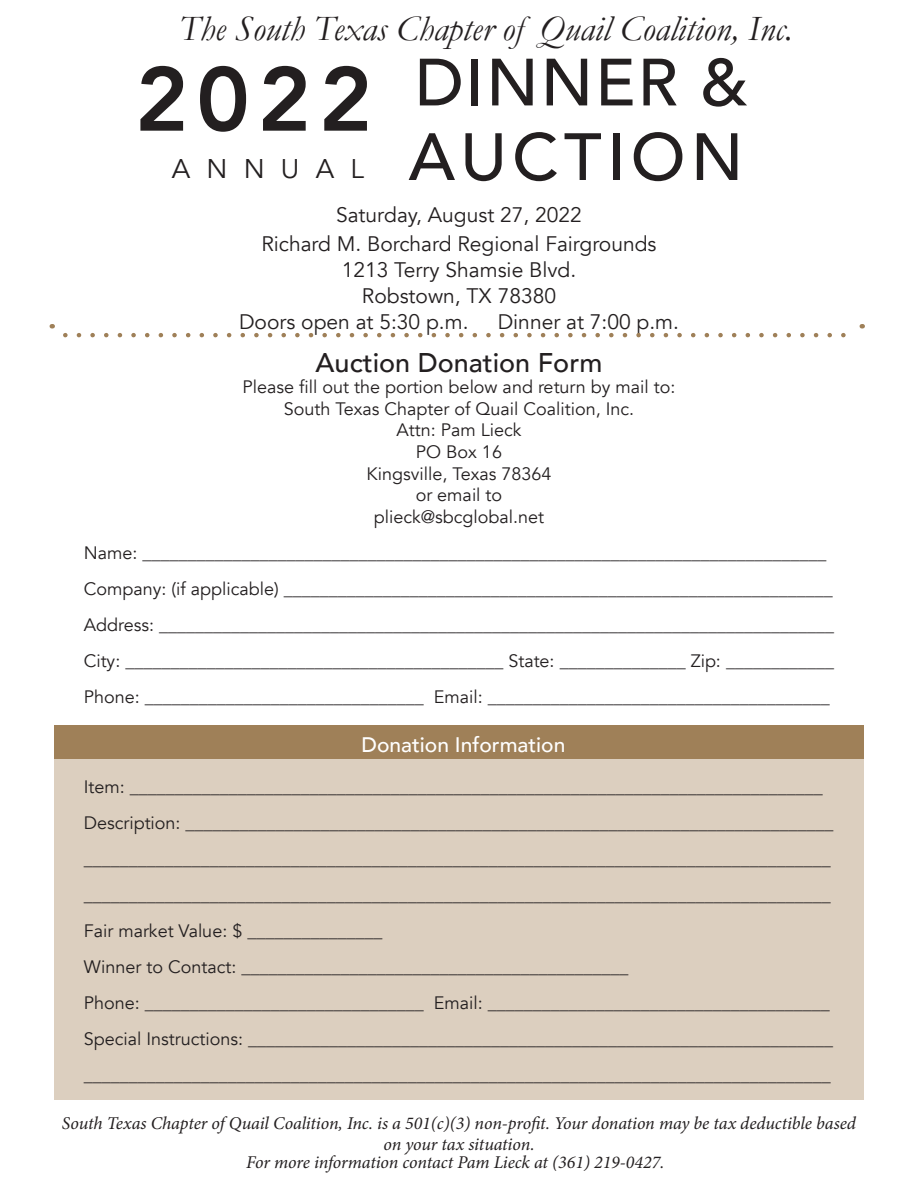
<style>
.page{position:relative;width:918px;height:1188px;background:#fff}
.page>*{position:absolute;margin:0;border:0;box-sizing:border-box;transform-origin:0 0}
.t1{font:500 66px "Avenir";letter-spacing:.08em;color:#231f20}
.t2{font:italic 36px "Garamond";color:#231f20}
.t3{font:500 27px "Avenir";color:#231f20}
.t4{font:27px "Avenir";letter-spacing:.6em;color:#231f20}
.t5{font:21px/29.7px "Avenir";color:#231f20;text-align:center}
.t6{font:500 21px "Avenir";color:#fff}
.t7{font:18px/36px "Avenir";color:#231f20}
.t8{font:italic 18px/21.6px "Minion Pro";letter-spacing:-.01em;color:#231f20;text-align:center}
.s1{font-weight:800;font-size:90px}
</style>
<div class="page">
<div style="left:54px;top:758px;width:810px;height:342px;background:#dccfbf"></div>
<div style="left:54px;top:725px;width:810px;height:33px;background:#9f8058"></div>
<svg style="left:65px;top:333px;width:781px;height:4px"></svg>
<h2 class="t2" style="left:179px;top:7px;width:615px">The South Texas Chapter of Quail Coalition, Inc.</h2>
<h1 class="t1" style="left:135px;top:25px;width:614px"><span class="s1">2022</span> DINNER &amp;</h1>
<h3 class="t4" style="left:172px;top:153px;width:194px">ANNUAL</h3>
<h1 class="t1" style="left:409px;top:100px;width:336px">AUCTION</h1>
<p class="t5" style="left:261px;top:200px;width:397px">Saturday, August 27, 2022<br>Richard M. Borchard Regional Fairgrounds</p>
<p class="t5" style="left:342px;top:255px;width:236px">1213 Terry Shamsie Blvd.</p>
<p class="t5" style="left:362px;top:281px;width:196px">Robstown, TX 78380</p>
<p class="t5" style="left:239px;top:307px;width:231px">Doors open at 5:30 p.m.</p>
<p class="t5" style="left:498px;top:307px;width:183px">Dinner at 7:00 p.m.</p>
<h3 class="t3" style="left:316px;top:339px;width:288px">Auction Donation Form</h3>
<p class="t7" style="left:242px;top:377px;width:435px;line-height:21.6px;text-align:center">Please fill out the portion below and return by mail to:<br>South Texas Chapter of Quail Coalition, Inc.<br>Attn: Pam Lieck<br>PO Box 16<br>Kingsville, Texas 78364<br>or email to<br>plieck@sbcglobal.net</p>
<p class="t7" style="left:84px;top:535px;width:752px">Name: ____________________________________________________________________________ Company: (if applicable) _____________________________________________________________ Address: ___________________________________________________________________________ City: __________________________________________ State: ______________ Zip: ____________ Phone: _______________________________ Email: ______________________________________</p>
<p class="t6" style="left:362px;top:726px;width:205px">Donation Information</p>
<p class="t7" style="left:84px;top:769px;width:751px">Item: _____________________________________________________________________________ Description: ________________________________________________________________________ ___________________________________________________________________________________ ___________________________________________________________________________________ Fair market Value: $ _______________<br>Winner to Contact: ___________________________________________<br>Phone: _______________________________ Email: ______________________________________ Special Instructions: _________________________________________________________________ ___________________________________________________________________________________</p>
<p class="t8" style="left:62px;top:1112px;width:796px">South Texas Chapter of Quail Coalition, Inc. is a 501(c)(3) non-profit. Your donation may be tax deductible based on your tax situation.</p>
<p class="t8" style="left:246px;top:1152px;width:420px">For more information contact Pam Lieck at (361) 219-0427.</p>
</div>
